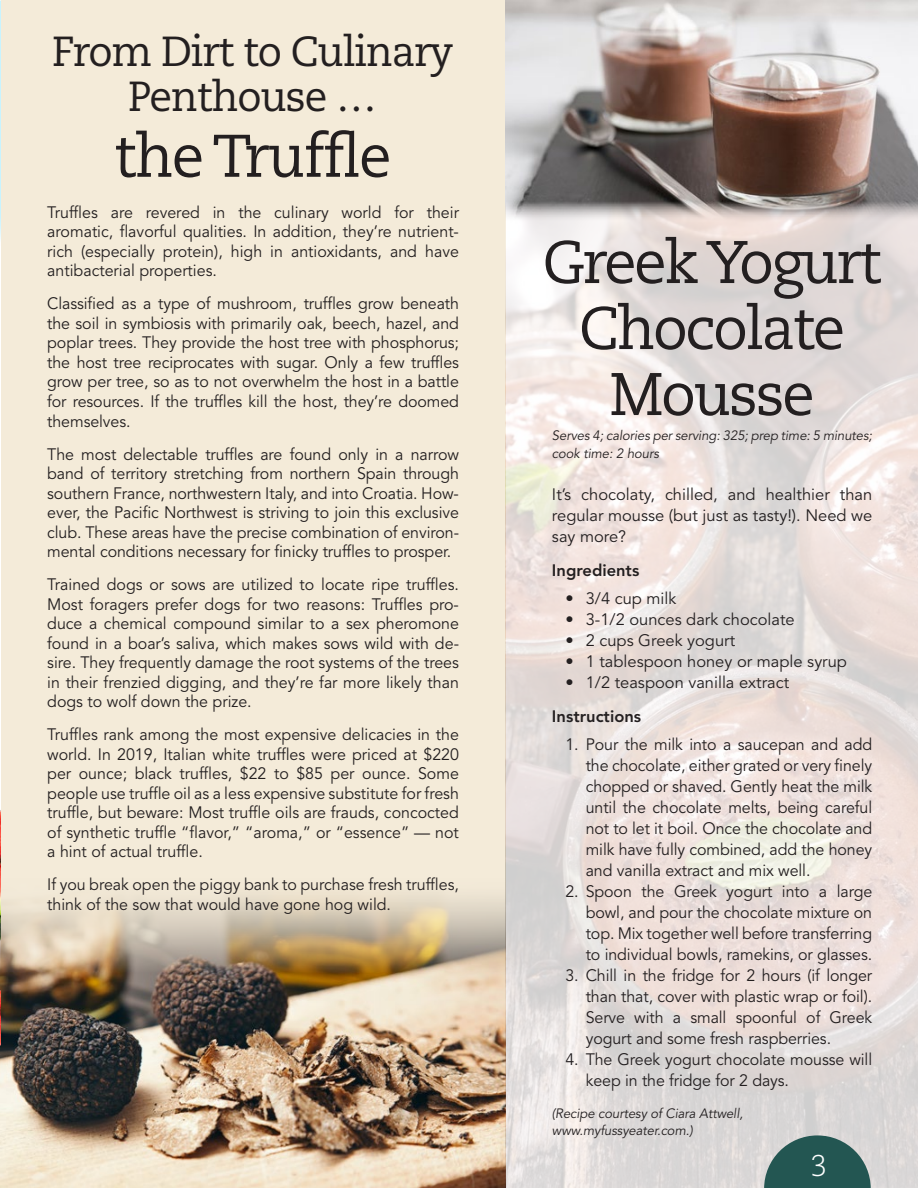
<style>
.page{position:relative;width:918px;height:1188px;background:#fff}
.page>*{position:absolute;margin:0;border:0;box-sizing:border-box;transform-origin:0 0}
.t1{font:60px/66px "Caecilia LT Std";letter-spacing:-.04em;color:#231f20;text-align:center}
.t2{font:42px/45px "Caecilia LT Std";letter-spacing:-.03em;color:#231f20;text-align:center}
.t3{font:300 30px "Caecilia LT Std";color:#fff}
.t4{font:16.5px/19.5px "Avenir LT Std";color:#231f20;text-align:justify}
.t5{font:800 16.5px "Avenir LT Std";color:#231f20}
.t6{font:italic 13.5px/18px "Avenir LT Std";letter-spacing:-.005em;color:#231f20}
.s1{font-weight:800}
</style>
<div class="page">
<div style="left:1px;top:0;width:504px;height:1188px;background:#f4ebd9"></div>
<img style="left:1px;top:895px;width:504px;height:293px">
<img style="left:505px;top:222px;width:413px;height:966px">
<img style="left:505px;top:0;width:413px;height:222px">
<svg style="left:764px;top:1135px;width:107px;height:53px;background:#4c7370"></svg>
<img style="left:0;top:810px;width:1px;height:378px">
<p class="t2" style="left:52px;top:30px;width:402px">From Dirt to Culinary<br>Penthouse …</p>
<p class="t1" style="left:114px;top:124px;width:279px">the Truffle</p>
<p class="t4" style="left:47px;top:203px;width:413px">Truffles are revered in the culinary world for their aromatic, flavorful qualities. In addition, they’re nutrient&shy;rich (especially protein), high in antioxidants, and have antibacterial properties.</p>
<p class="t4" style="left:47px;top:295px;width:413px">Classified as a type of mushroom, truffles grow beneath the soil in symbiosis with primarily oak, beech, hazel, and poplar trees. They provide the host tree with phosphorus; the host tree reciprocates with sugar. Only a few truffles grow per tree, so as to not overwhelm the host in a battle for resources. If the truffles kill the host, they’re doomed themselves.</p>
<p class="t4" style="left:47px;top:445px;width:413px">The most delectable truffles are found only in a narrow band of territory stretching from northern Spain through southern France, northwestern Italy, and into Croatia. How&shy;ever, the Pacific Northwest is striving to join this exclusive club. These areas have the precise combination of environ&shy;mental conditions necessary for finicky truffles to prosper.</p>
<p class="t4" style="left:47px;top:575px;width:413px">Trained dogs or sows are utilized to locate ripe truffles.<br>Most foragers prefer dogs for two reasons: Truffles pro&shy;duce a chemical compound similar to a sex pheromone found in a boar’s saliva, which makes sows wild with de&shy;sire. They frequently damage the root systems of the trees in their frenzied digging, and they’re far more likely than dogs to wolf down the prize.</p>
<p class="t4" style="left:47px;top:725px;width:413px">Truffles rank among the most expensive delicacies in the world. In 2019, Italian white truffles were priced at $220 per ounce; black truffles, $22 to $85 per ounce. Some people use truffle oil as a less expensive substitute for fresh truffle, but beware: Most truffle oils are frauds, concocted of synthetic truffle “flavor,” “aroma,” or “essence” — not a hint of actual truffle.</p>
<p class="t4" style="left:47px;top:875px;width:413px">If you break open the piggy bank to purchase fresh truffles, think of the sow that would have gone hog wild.</p>
<p class="t1" style="left:543px;top:230px;width:340px">Greek Yogurt<br>Chocolate<br>Mousse</p>
<p class="t6" style="left:552px;top:427px;width:322px">Serves 4; calories per serving: 325; prep time: 5 minutes; cook time: 2 hours</p>
<p class="t4" style="left:552px;top:484px;width:322px;line-height:21px">It’s chocolaty, chilled, and healthier than regular mousse (but just as tasty!). Need we say more?</p>
<p class="t5" style="left:552px;top:561px;width:89px">Ingredients</p>
<p class="t4" style="left:565px;top:589px;width:113px">• 3/4 cup milk</p>
<p class="t4" style="left:565px;top:610px;width:231px">• 3-1/2 ounces dark chocolate</p>
<p class="t4" style="left:565px;top:631px;width:171px">• 2 cups Greek yogurt</p>
<p class="t4" style="left:565px;top:652px;width:283px">• 1 tablespoon honey or maple syrup</p>
<p class="t4" style="left:552px;top:665px;width:239px;line-height:34.5px;text-indent:13px">• 1/2 teaspoon vanilla extract<br><span class="s1">Instructions</span></p>
<p class="t4" style="left:586px;top:734px;width:288px;line-height:21px;text-indent:-20px">1. Pour the milk into a saucepan and add the chocolate, either grated or very finely chopped or shaved. Gently heat the milk until the chocolate melts, being careful not to let it boil. Once the chocolate and milk have fully combined, add the honey and vanilla extract and mix well.</p>
<p class="t4" style="left:586px;top:881px;width:288px;line-height:21px;text-indent:-20px">2. Spoon the Greek yogurt into a large bowl, and pour the chocolate mixture on top. Mix together well before transferring to individual bowls, ramekins, or glasses.</p>
<p class="t4" style="left:586px;top:965px;width:288px;line-height:21px;text-indent:-20px">3. Chill in the fridge for 2 hours (if longer than that, cover with plastic wrap or foil).<br>Serve with a small spoonful of Greek yogurt and some fresh raspberries.</p>
<p class="t4" style="left:586px;top:1049px;width:288px;line-height:21px;text-indent:-20px">4. The Greek yogurt chocolate mousse will keep in the fridge for 2 days.</p>
<p class="t6" style="left:552px;top:1104px;width:193px">(Recipe courtesy of Ciara Attwell, www.myfussyeater.com.)</p>
<p class="t3" style="left:811px;top:1149px;width:18px">3</p>
</div>
